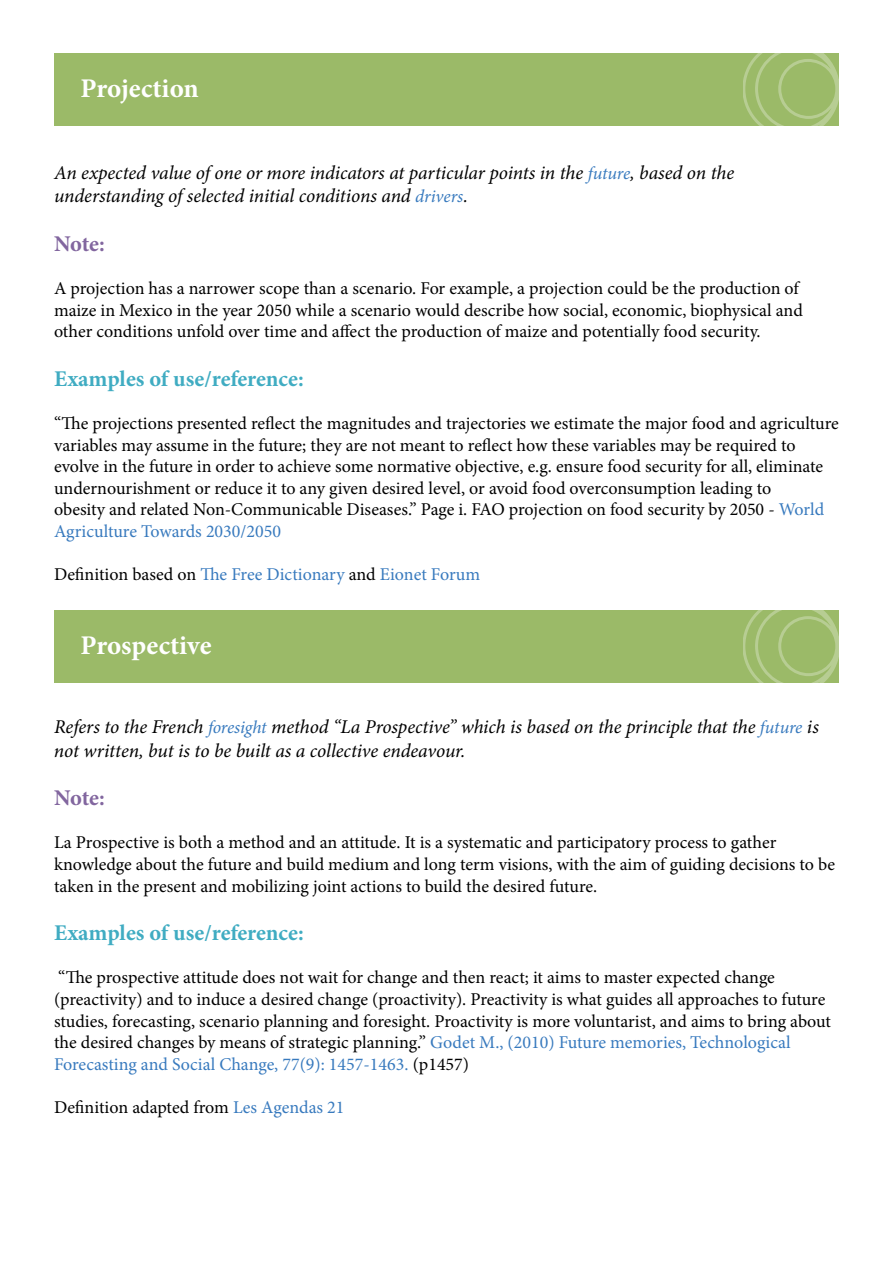
<style>
.page{position:relative;width:893px;height:1263px;background:#fff}
.page>*{position:absolute;margin:0;border:0;box-sizing:border-box;transform-origin:0 0}
.t1{font:700 27px "Minion Pro";letter-spacing:-.005em;color:#fff}
.t2{font:700 22.5px "Minion Pro";letter-spacing:-.005em;color:#40acc2}
.t3{font:700 22.5px "Minion Pro";letter-spacing:-.01em;color:#82669f}
.t4{font:italic 19.5px/23.4px "Minion Pro";letter-spacing:-.005em;color:#000}
.t5{font:18px/21.6px "Minion Pro";color:#000}
.t6{font:18px "Minion Pro";color:#387abe}
.s1{font-size:18px;color:#387abe}
.s2{color:#387abe}
.s3{color:#000}
</style>
<div class="page">
<div style="left:54px;top:53px;width:785px;height:73px;background:#9bba68"></div>
<svg style="left:743px;top:53px;width:96px;height:73px"></svg>
<div style="left:54px;top:610px;width:785px;height:73px;background:#9bba68"></div>
<svg style="left:743px;top:610px;width:96px;height:73px"></svg>
<h1 class="t1" style="left:81px;top:69px;width:120px">Projection</h1>
<p class="t4" style="left:54px;top:161px;width:682px">An expected value of one or more indicators at particular points in the <span class="s1">future</span>, based on the understanding of selected initial conditions and <span class="s1">drivers</span>.</p>
<p class="t3" style="left:54px;top:228px;width:52px">Note:</p>
<p class="t5" style="left:54px;top:277px;width:750px">A projection has a narrower scope than a scenario. For example, a projection could be the production of maize in Mexico in the year 2050 while a scenario would describe how social, economic, biophysical and other conditions unfold over time and affect the production of maize and potentially food security.</p>
<p class="t2" style="left:54px;top:363px;width:251px">Examples of use/reference:</p>
<p class="t5" style="left:54px;top:412px;width:786px">“The projections presented reflect the magnitudes and trajectories we estimate the major food and agriculture variables may assume in the future; they are not meant to reflect how these variables may be required to evolve in the future in order to achieve some normative objective, e.g. ensure food security for all, eliminate undernourishment or reduce it to any given desired level, or avoid food overconsumption leading to<br>obesity and related Non-Communicable Diseases.” Page i. FAO projection on food security by 2050 - <span class="s2">World Agriculture Towards 2030/2050</span></p>
<p class="t6" style="left:54px;top:562px;width:428px"><span class="s3">Definition based on</span> The Free Dictionary <span class="s3">and</span> Eionet Forum</p>
<h1 class="t1" style="left:81px;top:626px;width:132px">Prospective</h1>
<p class="t4" style="left:54px;top:715px;width:766px">Refers to the French <span class="s1">foresight</span> method “La Prospective” which is based on the principle that the <span class="s1">future</span> is not written, but is to be built as a collective endeavour.</p>
<p class="t3" style="left:54px;top:782px;width:52px">Note:</p>
<p class="t5" style="left:54px;top:832px;width:782px">La Prospective is both a method and an attitude. It is a systematic and participatory process to gather knowledge about the future and build medium and long term visions, with the aim of guiding decisions to be taken in the present and mobilizing joint actions to build the desired future.</p>
<p class="t2" style="left:54px;top:917px;width:251px">Examples of use/reference:</p>
<p class="t5" style="left:54px;top:967px;width:779px">“The prospective attitude does not wait for change and then react; it aims to master expected change (preactivity) and to induce a desired change (proactivity). Preactivity is what guides all approaches to future studies, forecasting, scenario planning and foresight. Proactivity is more voluntarist, and aims to bring about the desired changes by means of strategic planning.” <span class="s2">Godet M., (2010) Future memories, Technological Forecasting and Social Change, 77(9): 1457-1463.</span> (p1457)</p>
<p class="t5" style="left:54px;top:1096px;width:292px">Definition adapted from <span class="s2">Les Agendas 21</span></p>
</div>
